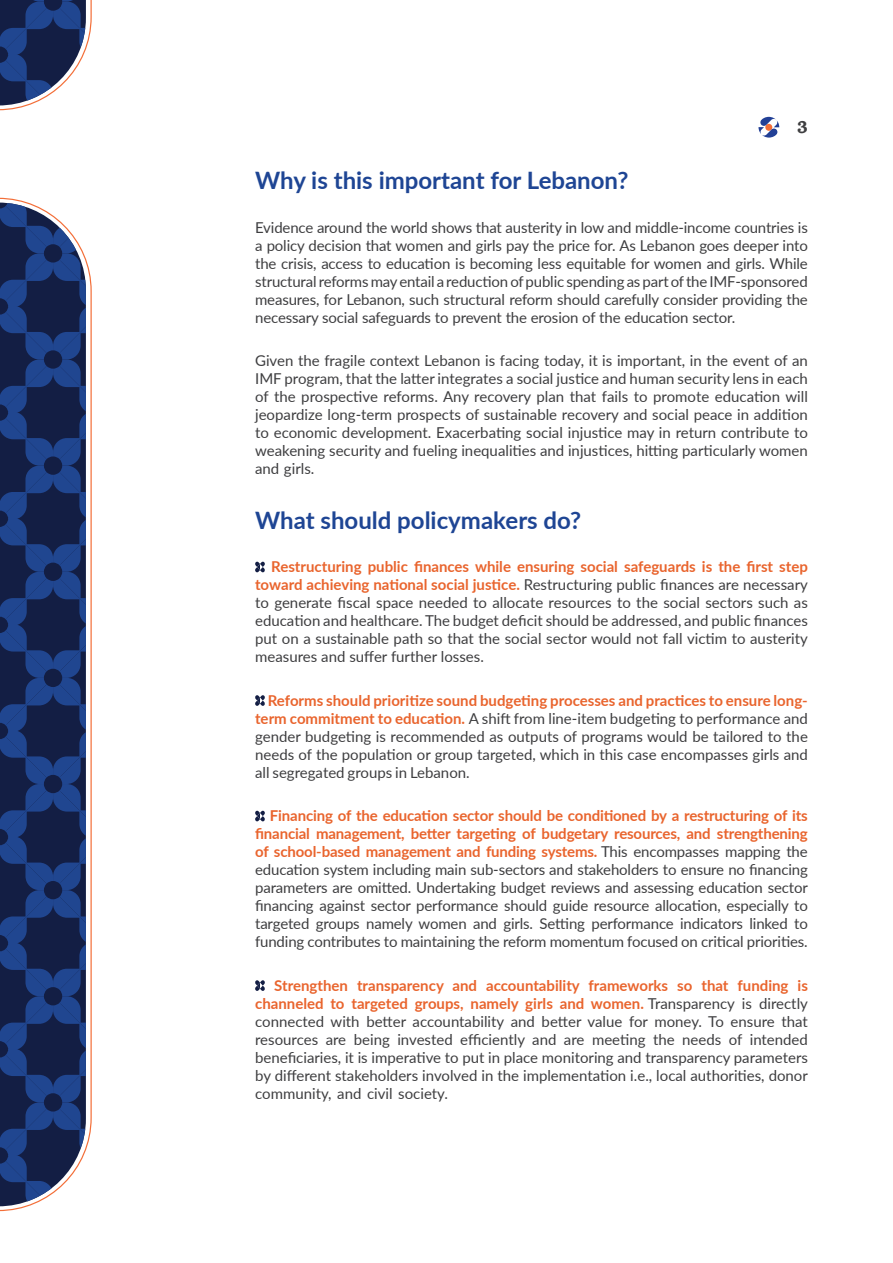
<style>
.page{position:relative;width:893px;height:1263px;background:#fff}
.page>*{position:absolute;margin:0;border:0;box-sizing:border-box;transform-origin:0 0}
.t1{font:700 24px "Lato";color:#1e4594}
.t2{font:700 18px "Chiavettieri";color:#3e3e40}
.t3{font:15px/18px "Lato";color:#3e3e40;text-align:justify}
.s1{font-weight:700;color:#e9642d}
</style>
<div class="page">
<svg style="left:0;top:198px;width:92px;height:1013px"></svg>
<svg style="left:0;top:203px;width:86px;height:1003px;background:#213669"></svg>
<svg style="left:0;top:0;width:92px;height:110px"></svg>
<svg style="left:758px;top:117px;width:21px;height:21px"></svg>
<svg style="left:255px;top:562px;width:10px;height:10px"></svg>
<svg style="left:255px;top:695px;width:10px;height:11px"></svg>
<svg style="left:255px;top:811px;width:10px;height:10px"></svg>
<svg style="left:255px;top:980px;width:10px;height:11px"></svg>
<p class="t2" style="left:797px;top:115px;width:13px">3</p>
<h1 class="t1" style="left:255px;top:163px;width:375px">Why is this important for Lebanon?</h1>
<p class="t3" style="left:255px;top:218px;width:554px">Evidence around the world shows that austerity in low and middle-income countries is a policy decision that women and girls pay the price for. As Lebanon goes deeper into the crisis, access to education is becoming less equitable for women and girls. While structural reforms may entail a reduction of public spending as part of the IMF-sponsored measures, for Lebanon, such structural reform should carefully consider providing the necessary social safeguards to prevent the erosion of the education sector.</p>
<p class="t3" style="left:255px;top:351px;width:554px">Given the fragile context Lebanon is facing today, it is important, in the event of an IMF program, that the latter integrates a social justice and human security lens in each of the prospective reforms. Any recovery plan that fails to promote education will jeopardize long-term prospects of sustainable recovery and social peace in addition to economic development. Exacerbating social injustice may in return contribute to weakening security and fueling inequalities and injustices, hitting particularly women and girls.</p>
<h1 class="t1" style="left:255px;top:502px;width:328px">What should policymakers do?</h1>
<p class="t3" style="left:255px;top:557px;width:554px;text-indent:16px"><span class="s1">Restructuring public finances while ensuring social safeguards is the first step toward achieving national social justice.</span> Restructuring public finances are necessary to generate fiscal space needed to allocate resources to the social sectors such as education and healthcare. The budget deficit should be addressed, and public finances put on a sustainable path so that the social sector would not fall victim to austerity measures and suffer further losses.</p>
<p class="t3" style="left:255px;top:691px;width:554px;text-indent:13px"><span class="s1">Reforms should prioritize sound budgeting processes and practices to ensure long&shy;term commitment to education.</span> A shift from line-item budgeting to performance and gender budgeting is recommended as outputs of programs would be tailored to the needs of the population or group targeted, which in this case encompasses girls and all segregated groups in Lebanon.</p>
<p class="t3" style="left:255px;top:806px;width:554px;text-indent:15px"><span class="s1">Financing of the education sector should be conditioned by a restructuring of its financial management, better targeting of budgetary resources, and strengthening of school-based management and funding systems.</span> This encompasses mapping the education system including main sub-sectors and stakeholders to ensure no financing parameters are omitted. Undertaking budget reviews and assessing education sector financing against sector performance should guide resource allocation, especially to targeted groups namely women and girls. Setting performance indicators linked to funding contributes to maintaining the reform momentum focused on critical priorities.</p>
<p class="t3" style="left:255px;top:976px;width:554px;text-indent:19px"><span class="s1">Strengthen transparency and accountability frameworks so that funding is channeled to targeted groups, namely girls and women.</span> Transparency is directly connected with better accountability and better value for money. To ensure that resources are being invested efficiently and are meeting the needs of intended beneficiaries, it is imperative to put in place monitoring and transparency parameters by different stakeholders involved in the implementation i.e., local authorities, donor community, and civil society.</p>
</div>
